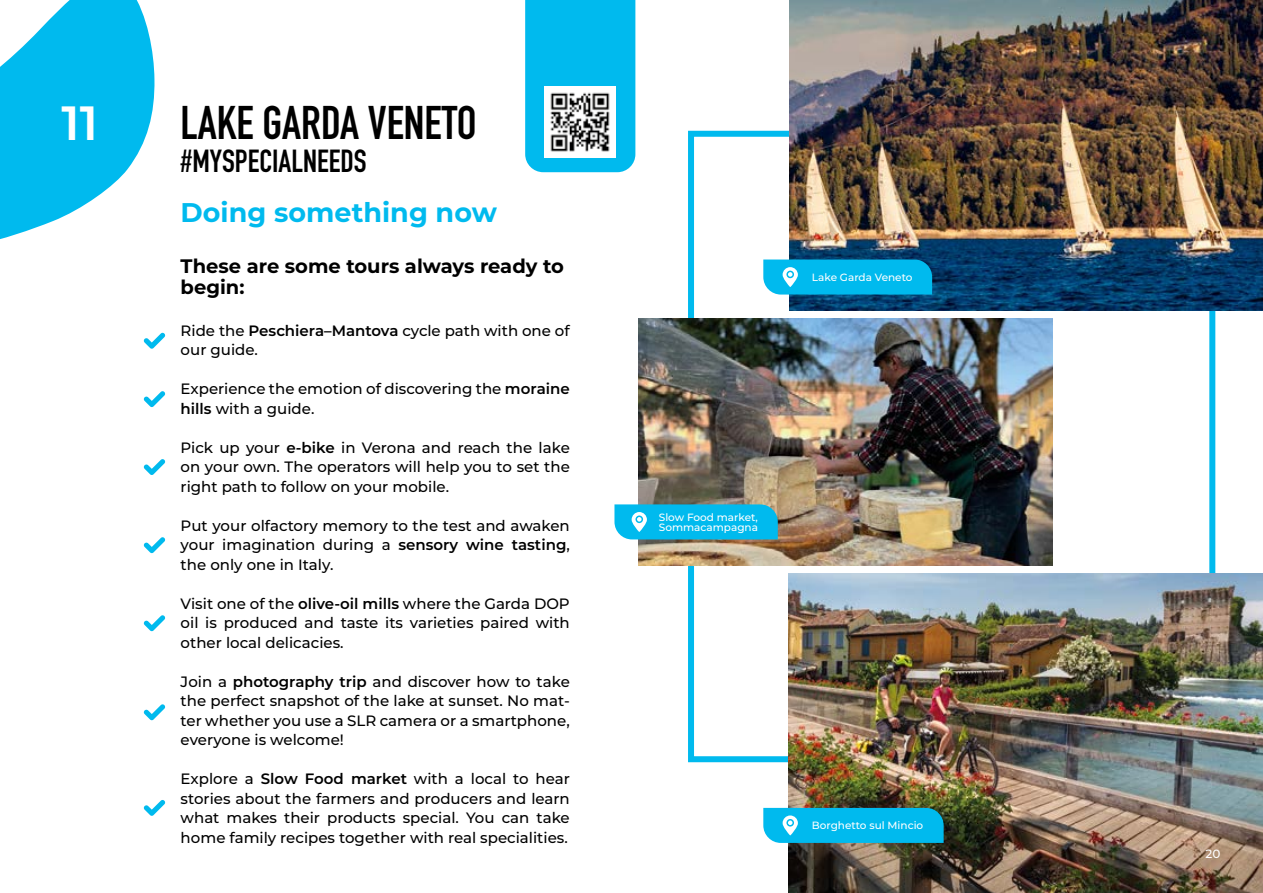
<style>
.page{position:relative;width:1263px;height:893px;background:#fff}
.page>*{position:absolute;margin:0;border:0;box-sizing:border-box;transform-origin:0 0}
.t1{font:600 48px "Montserrat";color:#fff}
.t2{font:700 46.5px "DIN Condensed";color:#000}
.t3{font:700 31.5px "DIN Condensed";color:#000}
.t4{font:700 27px "Montserrat";color:#00baee}
.t5{font:700 19.5px/21px "Montserrat";color:#000}
.t6{font:500 15px/19.5px "Montserrat";color:#000;text-align:justify}
.t7{font:500 12px "Montserrat";color:#fff}
.t8{font:500 10.5px/10.5px "Montserrat";color:#fff}
.s1{font-weight:600}
</style>
<div class="page">
<svg style="left:0;top:0;width:155px;height:239px"></svg>
<svg style="left:144px;top:333px;width:21px;height:16px"></svg>
<svg style="left:144px;top:391px;width:21px;height:16px"></svg>
<svg style="left:144px;top:459px;width:21px;height:16px"></svg>
<svg style="left:144px;top:537px;width:21px;height:16px"></svg>
<svg style="left:144px;top:615px;width:21px;height:16px"></svg>
<svg style="left:144px;top:704px;width:21px;height:16px"></svg>
<svg style="left:144px;top:800px;width:21px;height:16px"></svg>
<img style="left:789px;top:574px;width:474px;height:319px">
<img style="left:638px;top:319px;width:414px;height:246px">
<svg style="left:614px;top:504px;width:164px;height:35px;background:#0fbcec"></svg>
<svg style="left:763px;top:808px;width:181px;height:35px;background:#0bbbeb"></svg>
<img style="left:789px;top:0;width:474px;height:310px">
<svg style="left:763px;top:260px;width:169px;height:35px;background:#0bbaec"></svg>
<div style="left:525px;top:0;width:110px;height:172px;background:#00baee"></div>
<img style="left:545px;top:87px;width:71px;height:71px">
<h1 class="t1" style="left:62px;top:89px;width:38px">11</h1>
<h2 class="t2" style="left:181px;top:92px;width:297px">LAKE GARDA VENETO</h2>
<h3 class="t3" style="left:181px;top:140px;width:187px">#MYSPECIALNEEDS</h3>
<h3 class="t4" style="left:181px;top:193px;width:318px">Doing something now</h3>
<h3 class="t5" style="left:181px;top:255px;width:385px">These are some tours always ready to begin:</h3>
<p class="t6" style="left:181px;top:320px;width:391px">Ride the <span class="s1">Peschiera–Mantova</span> cycle path with one of our guide.</p>
<p class="t6" style="left:181px;top:379px;width:391px">Experience the emotion of discovering the <span class="s1">moraine hills</span> with a guide.</p>
<p class="t6" style="left:181px;top:437px;width:391px">Pick up your <span class="s1">e-bike</span> in Verona and reach the lake on your own. The operators will help you to set the right path to follow on your mobile.</p>
<p class="t6" style="left:181px;top:515px;width:391px">Put your olfactory memory to the test and awaken your imagination during a <span class="s1">sensory wine tasting</span>, the only one in Italy.</p>
<p class="t6" style="left:181px;top:593px;width:391px">Visit one of the <span class="s1">olive-oil mills</span> where the Garda DOP oil is produced and taste its varieties paired with other local delicacies.</p>
<p class="t6" style="left:181px;top:671px;width:391px">Join a <span class="s1">photography trip</span> and discover how to take the perfect snapshot of the lake at sunset. No mat&shy;ter whether you use a SLR camera or a smartphone, everyone is welcome!</p>
<p class="t6" style="left:181px;top:769px;width:391px">Explore a <span class="s1">Slow Food market</span> with a local to hear stories about the farmers and producers and learn what makes their products special. You can take home family recipes together with real specialities.</p>
<p class="t8" style="left:812px;top:272px;width:102px">Lake Garda Veneto</p>
<p class="t8" style="left:659px;top:511px;width:101px">Slow Food market,<br>Sommacampagna</p>
<p class="t8" style="left:812px;top:820px;width:113px">Borghetto sul Mincio</p>
<p class="t7" style="left:1205px;top:845px;width:16px">20</p>
</div>
